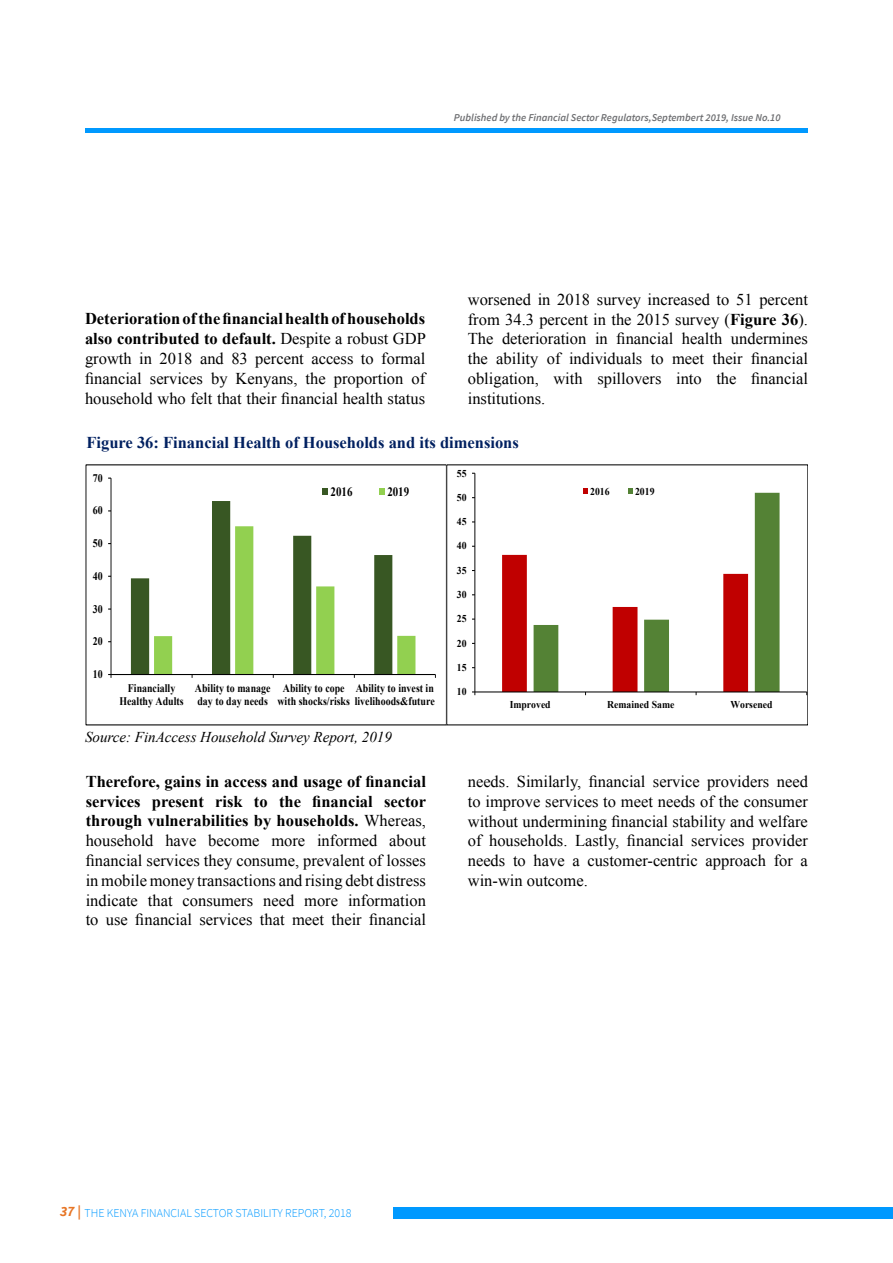
<style>
.page{position:relative;width:893px;height:1263px;background:#fff}
.page>*{position:absolute;margin:0;border:0;box-sizing:border-box;transform-origin:0 0}
.t1{font:16.5px/19.8px "Times New Roman";color:#000;text-align:justify}
.t2{font:700 16.5px "Times New Roman";color:#002060}
.t3{font:italic 15px "Times New Roman";color:#000}
.t4{font:700 12.9px "Times New Roman";color:#000;scale:.85 1}
.t5{font:300 12px "Source Sans Pro";color:#09f}
.t6{font:700 11.55px/13.4px "Times New Roman";color:#000;scale:.85 1}
.t7{font:italic 600 10.5px "Source Sans Pro";color:#6d6e71}
.t8{font:700 10.5px "Times New Roman";letter-spacing:.005em;color:#000;scale:.93 1}
.s1{font-weight:700}
.s2{font-weight:700;font-style:italic;font-size:14.25px;color:#e77525}
</style>
<div class="page">
<div style="left:394px;top:1207px;width:499px;height:11px;background:#09f"></div>
<hr style="left:85px;top:129px;width:723px;height:4px;background:#09f">
<svg style="left:131px;top:501px;width:100px;height:173px"></svg>
<hr style="left:111px;top:478px;width:1px;height:196px;background:#000">
<hr style="left:111px;top:674px;width:324px;height:1px;background:#000">
<svg style="left:154px;top:526px;width:261px;height:152px"></svg>
<svg style="left:323px;top:488px;width:5px;height:7px"></svg>
<svg style="left:380px;top:488px;width:5px;height:7px"></svg>
<svg style="left:748px;top:493px;width:32px;height:198px;fill:#548235"></svg>
<hr style="left:474px;top:473px;width:1px;height:219px;background:#000">
<hr style="left:475px;top:691px;width:332px;height:1px;background:#000">
<svg style="left:502px;top:555px;width:246px;height:140px"></svg>
<svg style="left:583px;top:489px;width:5px;height:5px"></svg>
<svg style="left:628px;top:489px;width:5px;height:5px"></svg>
<p class="t7" style="left:454px;top:110px;width:328px">Published by the Financial Sector Regulators,Septembert 2019, Issue No.10</p>
<p class="t1" style="left:468px;top:289px;width:342px">worsened in 2018 survey increased to 51 percent from 34.3 percent in the 2015 survey (<span class="s1">Figure 36</span>).<br>The deterioration in financial health undermines the ability of individuals to meet their financial obligation, with spillovers into the financial institutions.</p>
<p class="t2" style="left:86px;top:431px;width:434px">Figure 36: Financial Health of Households and its dimensions</p>
<p class="t1" style="left:85px;top:309px;width:342px"><span class="s1">Deterioration of the financial health of households also contributed to default.</span> Despite a robust GDP growth in 2018 and 83 percent access to formal financial services by Kenyans, the proportion of household who felt that their financial health status</p>
<p class="t6" style="left:93px;top:471px;width:13px">70</p>
<p class="t6" style="left:93px;top:504px;width:13px">60</p>
<p class="t6" style="left:93px;top:536px;width:13px">50</p>
<p class="t6" style="left:93px;top:569px;width:13px">40</p>
<p class="t6" style="left:93px;top:602px;width:13px">30</p>
<p class="t6" style="left:93px;top:634px;width:13px">20</p>
<p class="t6" style="left:93px;top:667px;width:13px">10</p>
<p class="t4" style="left:331px;top:482px;width:27px">2016</p>
<p class="t4" style="left:387px;top:482px;width:27px">2019</p>
<p class="t6" style="left:119px;top:681px;width:77px;text-align:center">Financially<br>Healthy Adults</p>
<p class="t6" style="left:195px;top:681px;width:90px">Ability to manage day to day needs</p>
<p class="t6" style="left:277px;top:681px;width:187px;text-indent:5px">Ability to cope<br>with shocks/risks livelihoods&amp;future</p>
<p class="t6" style="left:356px;top:681px;width:93px">Ability to invest in</p>
<p class="t3" style="left:85px;top:726px;width:308px">Source: FinAccess Household Survey Report, 2019</p>
<p class="t1" style="left:86px;top:771px;width:342px"><span class="s1">Therefore, gains in access and usage of financial services present risk to the financial sector through vulnerabilities by households.</span> Whereas, household have become more informed about financial services they consume, prevalent of losses in mobile money transactions and rising debt distress indicate that consumers need more information to use financial services that meet their financial</p>
<p class="t8" style="left:457px;top:466px;width:12px">55</p>
<p class="t8" style="left:457px;top:490px;width:12px">50</p>
<p class="t8" style="left:457px;top:514px;width:12px">45</p>
<p class="t8" style="left:457px;top:539px;width:12px">40</p>
<p class="t8" style="left:457px;top:563px;width:12px">35</p>
<p class="t8" style="left:457px;top:587px;width:12px">30</p>
<p class="t8" style="left:457px;top:612px;width:12px">25</p>
<p class="t8" style="left:457px;top:636px;width:12px">20</p>
<p class="t8" style="left:457px;top:660px;width:12px">15</p>
<p class="t8" style="left:457px;top:684px;width:12px">10</p>
<p class="t8" style="left:590px;top:484px;width:22px">2016</p>
<p class="t8" style="left:635px;top:484px;width:22px">2019</p>
<p class="t8" style="left:510px;top:697px;width:46px">Improved</p>
<p class="t8" style="left:607px;top:697px;width:74px">Remained Same</p>
<p class="t8" style="left:730px;top:697px;width:47px">Worsened</p>
<p class="t1" style="left:468px;top:771px;width:342px">needs. Similarly, financial service providers need to improve services to meet needs of the consumer without undermining financial stability and welfare of households. Lastly, financial services provider needs to have a customer-centric approach for a win-win outcome.</p>
<p class="t5" style="left:60px;top:1205px;width:293px"><span class="s2">37 |</span> THE KENYA FINANCIAL SECTOR STABILITY REPORT, 2018</p>
</div>
